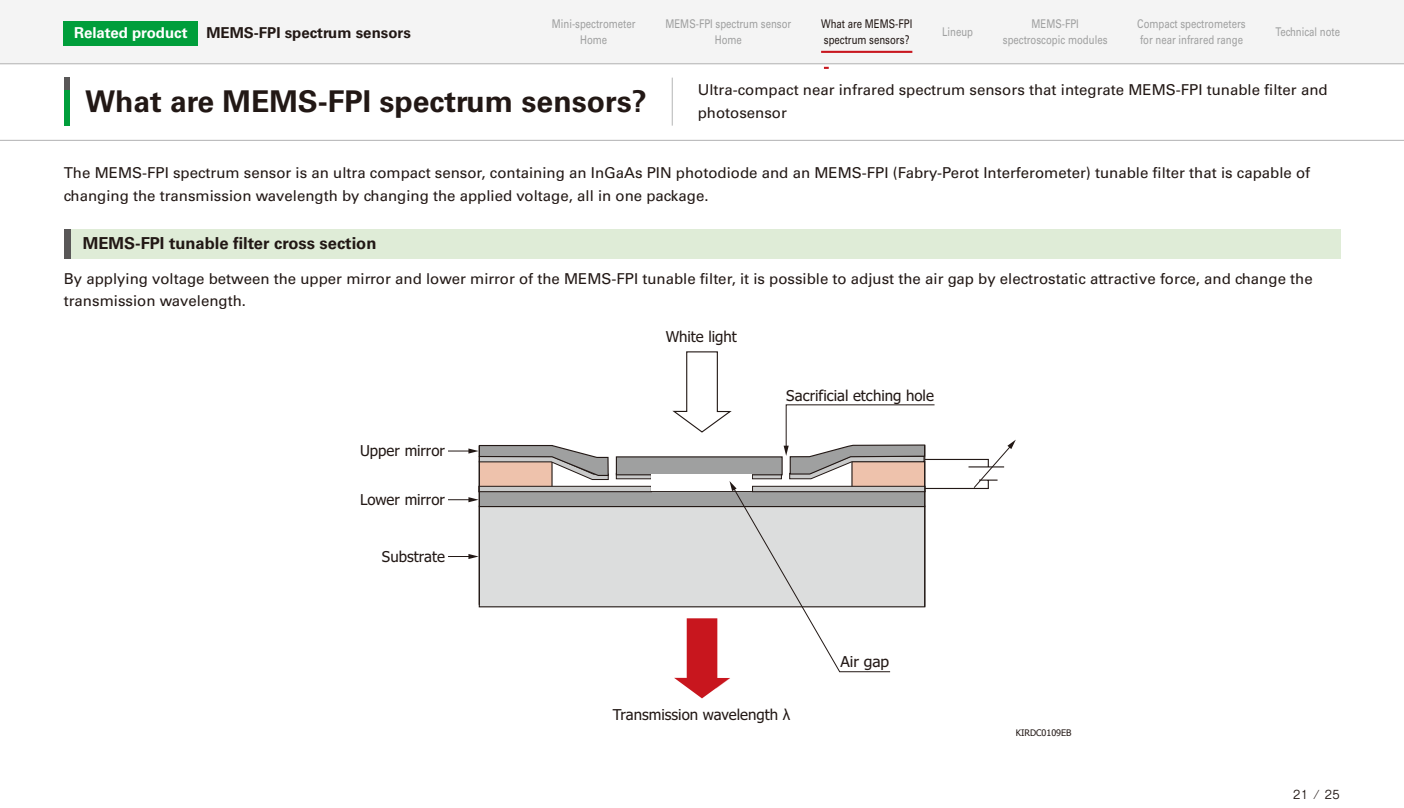
<style>
.page{position:relative;width:1404px;height:808px;background:#fff}
.page>*{position:absolute;margin:0;border:0;box-sizing:border-box;transform-origin:0 0}
.t1{font:700 30px "Univers LT Std";color:#221815}
.t2{font:700 16.5px "Univers LT Std";color:#221815}
.t3{font:15px/22.5px "Univers LT Std";color:#221815}
.t4{font:15px "Tahoma";color:#221815}
.t5{font:700 15px "Univers LT Std";color:#221815}
.t6{font:15px "Tahoma";color:#221815;scale:1.04 1}
.t7{font:13.5px "MOG Romaji A";color:#221815}
.t8{font:12px/16px "Univers LT Std";color:#9fa0a0;text-align:center;scale:.8 1}
.t9{font:12px/16px "Univers LT Std";color:#221815;scale:.8 1}
.t10{font:9px "Tahoma";color:#221815}
.s1{color:#fff}
</style>
<div class="page">
<div style="left:0;top:0;width:1403px;height:64px;background:#f4f4f4"></div>
<hr style="left:0;top:63px;width:1403px;height:1px;background:#b1b1b2">
<hr style="left:821px;top:51px;width:91px;height:2px;background:#c8161e">
<div style="left:64px;top:78px;width:5px;height:48px;background:#009e3b"></div>
<div style="left:64px;top:78px;width:5px;height:12px;background:#595757"></div>
<hr style="left:671px;top:78px;width:1px;height:48px;background:#b5b6b6">
<hr style="left:0;top:140px;width:1403px;height:1px;background:#b1b1b2">
<div style="left:64px;top:229px;width:1275px;height:30px;background:#dfecd7"></div>
<div style="left:64px;top:229px;width:6px;height:30px;background:#595757"></div>
<div style="left:478px;top:506px;width:447px;height:101px;background:#dcdddd;border:1px solid #221815"></div>
<svg style="left:480px;top:480px;width:72px;height:6px"></svg>
<svg style="left:616px;top:475px;width:35px;height:4px"></svg>
<svg style="left:672px;top:351px;width:317px;height:138px"></svg>
<div style="left:478px;top:491px;width:447px;height:16px;background:#9fa0a0;border:1px solid #221815"></div>
<svg style="left:973px;top:440px;width:42px;height:48px"></svg>
<div style="left:615px;top:456px;width:167px;height:19px;background:#9fa0a0;border:1px solid #221815"></div>
<svg style="left:480px;top:486px;width:171px;height:6px"></svg>
<div style="left:651px;top:474px;width:101px;height:17px;background:#fff"></div>
<hr style="left:478px;top:446px;width:2px;height:159px;background:#221815">
<svg style="left:448px;top:445px;width:161px;height:35px"></svg>
<svg style="left:674px;top:352px;width:260px;height:346px"></svg>
<svg style="left:448px;top:497px;width:30px;height:5px"></svg>
<svg style="left:448px;top:554px;width:30px;height:5px"></svg>
<div style="left:64px;top:21px;width:134px;height:24px;background:#009e3b"></div>
<p class="t5" style="left:74px;top:24px;width:338px"><span class="s1">Related product</span> MEMS-FPI spectrum sensors</p>
<p class="t8" style="left:551px;top:16px;width:106px">Mini-spectrometer<br>Home</p>
<p class="t8" style="left:665px;top:16px;width:159px">MEMS-FPI spectrum sensor<br>Home</p>
<p class="t9" style="left:821px;top:16px;width:116px">What are MEMS-FPI spectrum sensors?</p>
<p class="t8" style="left:942px;top:24px;width:40px">Lineup</p>
<p class="t8" style="left:1002px;top:16px;width:132px">MEMS-FPI spectroscopic modules</p>
<p class="t8" style="left:1137px;top:16px;width:137px;text-align:left">Compact spectrometers for near infrared range</p>
<p class="t8" style="left:1275px;top:24px;width:82px">Technical note</p>
<h1 class="t1" style="left:85px;top:83px;width:563px">What are MEMS-FPI spectrum sensors?</h1>
<p class="t3" style="left:697px;top:79px;width:631px">Ultra-compact near infrared spectrum sensors that integrate MEMS-FPI tunable filter and photosensor</p>
<p class="t3" style="left:64px;top:162px;width:1247px">The MEMS-FPI spectrum sensor is an ultra compact sensor, containing an InGaAs PIN photodiode and an MEMS-FPI (Fabry-Perot Interferometer) tunable filter that is capable of changing the transmission wavelength by changing the applied voltage, all in one package.</p>
<p class="t2" style="left:83px;top:234px;width:295px">MEMS-FPI tunable filter cross section</p>
<p class="t3" style="left:64px;top:267px;width:1250px">By applying voltage between the upper mirror and lower mirror of the MEMS-FPI tunable filter, it is possible to adjust the air gap by electrostatic attractive force, and change the transmission wavelength.</p>
<p class="t4" style="left:360px;top:441px;width:86px">Upper mirror</p>
<p class="t4" style="left:360px;top:489px;width:86px">Lower mirror</p>
<p class="t4" style="left:382px;top:546px;width:64px">Substrate</p>
<p class="t4" style="left:665px;top:326px;width:72px">White light</p>
<p class="t4" style="left:786px;top:385px;width:149px">Sacrificial etching hole</p>
<p class="t4" style="left:613px;top:705px;width:179px">Transmission wavelength λ</p>
<p class="t6" style="left:840px;top:652px;width:48px">Air gap</p>
<p class="t10" style="left:1015px;top:727px;width:57px">KIRDC0109EB</p>
<p class="t7" style="left:1292px;top:786px;width:49px">21 / 25</p>
</div>
